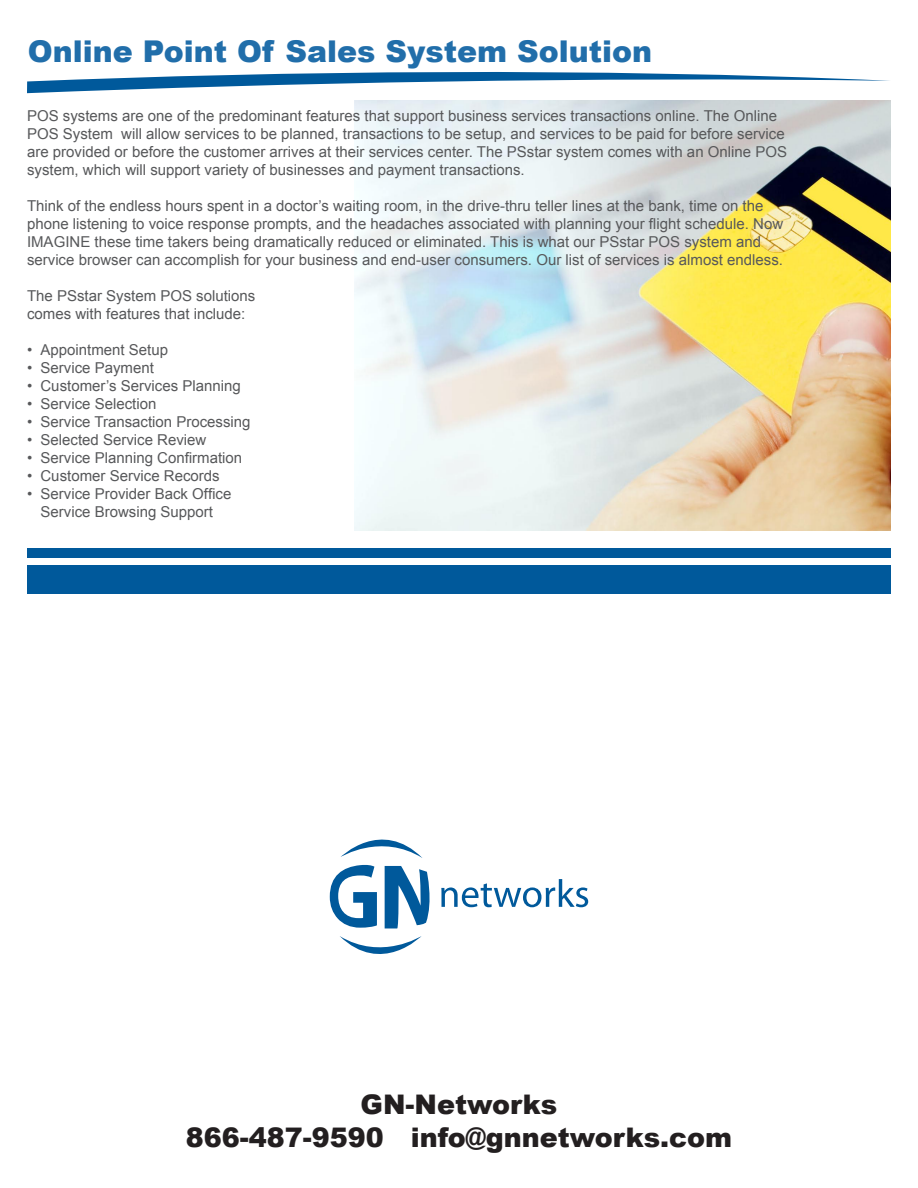
<style>
.page{position:relative;width:918px;height:1188px;background:#fff}
.page>*{position:absolute;margin:0;border:0;box-sizing:border-box;transform-origin:0 0}
.t1{font:900 30px "Arial";color:#216eaa}
.t2{font:900 27px "Arial";color:#231f20}
.Bullets{font:15px/18px "Arial";color:#57585a}
</style>
<div class="page">
<svg style="left:341px;top:839px;width:82px;height:19px"></svg>
<svg style="left:340px;top:936px;width:82px;height:18px"></svg>
<svg style="left:330px;top:864px;width:47px;height:64px"></svg>
<svg style="left:385px;top:866px;width:45px;height:62px"></svg>
<svg style="left:441px;top:879px;width:147px;height:28px"></svg>
<img style="left:354px;top:100px;width:537px;height:430px">
<svg style="left:27px;top:72px;width:863px;height:21px"></svg>
<div style="left:27px;top:565px;width:864px;height:29px;background:#00599b"></div>
<div style="left:27px;top:548px;width:864px;height:10px;background:#00599b"></div>
<p class="t1" style="left:28px;top:29px;width:626px">Online Point Of Sales System Solution</p>
<p class="Bullets" style="left:27px;top:107px;width:762px">POS systems are one of the predominant features that support business services transactions online. The Online POS System will allow services to be planned, transactions to be setup, and services to be paid for before service are provided or before the customer arrives at their services center. The PSstar system comes with an Online POS system, which will support variety of businesses and payment transactions.</p>
<p class="Bullets" style="left:27px;top:197px;width:758px">Think of the endless hours spent in a doctor’s waiting room, in the drive-thru teller lines at the bank, time on the phone listening to voice response prompts, and the headaches associated with planning your flight schedule. Now IMAGINE these time takers being dramatically reduced or eliminated. This is what our PSstar POS system and service browser can accomplish for your business and end-user consumers. Our list of services is almost endless.</p>
<p class="Bullets" style="left:27px;top:287px;width:230px">The PSstar System POS solutions comes with features that include:</p>
<p class="Bullets" style="left:27px;top:341px;width:143px">• Appointment Setup</p>
<p class="Bullets" style="left:27px;top:359px;width:128px">• Service Payment</p>
<p class="Bullets" style="left:27px;top:377px;width:215px">• Customer’s Services Planning</p>
<p class="Bullets" style="left:27px;top:395px;width:131px">• Service Selection</p>
<p class="Bullets" style="left:27px;top:413px;width:225px">• Service Transaction Processing</p>
<p class="Bullets" style="left:27px;top:431px;width:181px">• Selected Service Review</p>
<p class="Bullets" style="left:27px;top:449px;width:217px">• Service Planning Confirmation</p>
<p class="Bullets" style="left:27px;top:467px;width:194px">• Customer Service Records</p>
<p class="Bullets" style="left:27px;top:485px;width:206px;text-align:center">• Service Provider Back Office<br>Service Browsing Support</p>
<p class="t2" style="left:361px;top:1085px;width:198px">GN-Networks</p>
<p class="t2" style="left:186px;top:1117px;width:548px">866-487-9590 info@gnnetworks.com</p>
</div>
